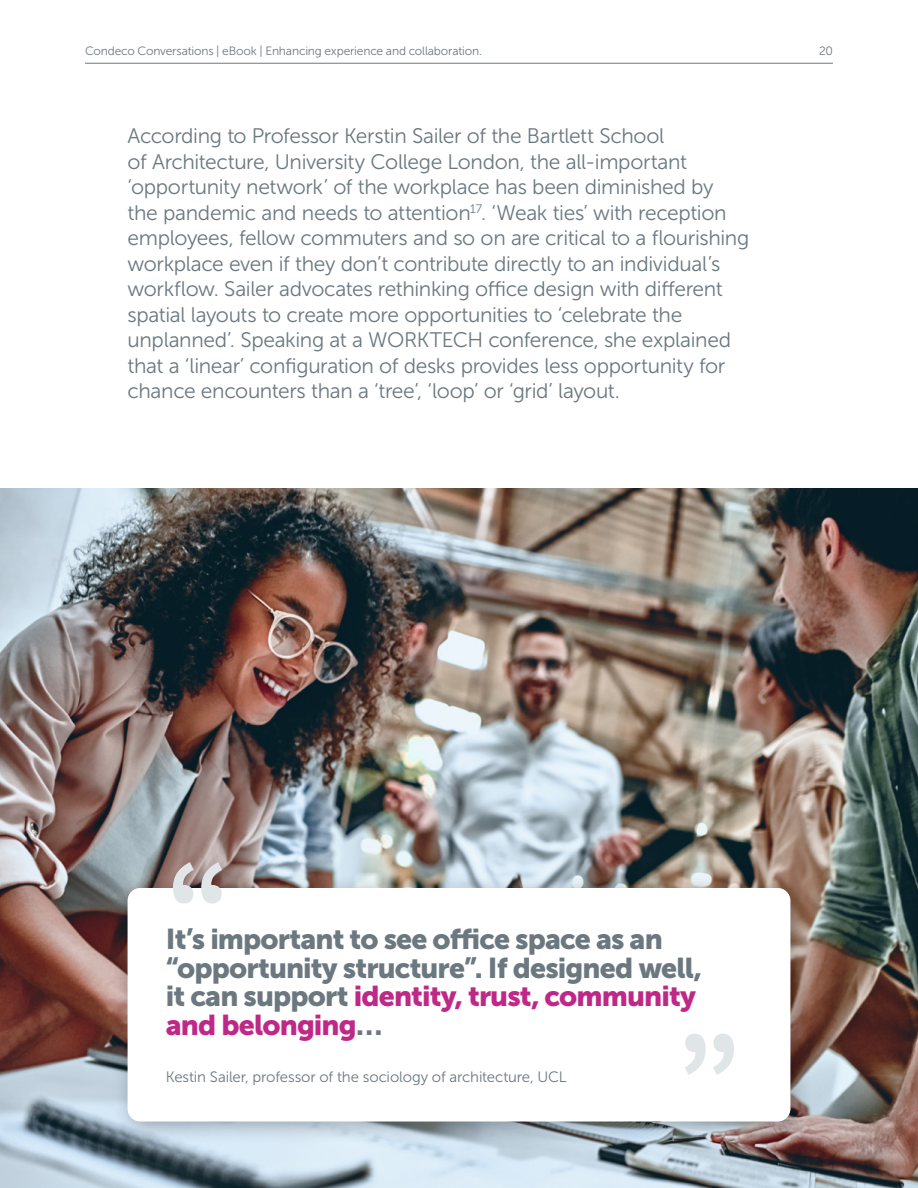
<style>
.page{position:relative;width:918px;height:1188px;background:#fff}
.page>*{position:absolute;margin:0;border:0;box-sizing:border-box;transform-origin:0 0}
.t1{font:700 119.85px "Source Sans Pro";color:#e0e5e8}
.t2{font:28.5px/28.5px "Museo Sans 900";letter-spacing:-.03em;color:#6b787f}
.t3{font:21px/25.5px "Museo Sans 300";letter-spacing:-.015em;color:#6b787f}
.t4{font:15px "Museo Sans 300";letter-spacing:-.01em;color:#6b787f}
.t5{font:12px "Museo Sans 300";letter-spacing:-.015em;color:#6b787f}
.s1{color:#bf2886}
</style>
<div class="page">
<img style="left:0;top:489px;width:918px;height:699px">
<div style="left:113px;top:873px;width:701px;height:272px;background:#000;opacity:.3"></div>
<div style="left:128px;top:888px;width:662px;height:234px;background:#fff;border-radius:13px"></div>
<hr style="left:85px;top:63px;width:748px;height:1px;background:#6b787f">
<p class="t5" style="left:85px;top:44px;width:399px">Condeco Conversations | eBook | Enhancing experience and collaboration.</p>
<p class="t5" style="left:819px;top:44px;width:15px">20</p>
<p class="t3" style="left:128px;top:123px;width:623px">According to Professor Kerstin Sailer of the Bartlett School<br>of Architecture, University College London, the all-important ‘opportunity network’ of the workplace has been diminished by<br>the pandemic and needs to attention<sup>17</sup>. ‘Weak ties’ with reception employees, fellow commuters and so on are critical to a flourishing workplace even if they don’t contribute directly to an individual’s workflow. Sailer advocates rethinking office design with different spatial layouts to create more opportunities to ‘celebrate the unplanned’. Speaking at a WORKTECH conference, she explained that a ‘linear’ configuration of desks provides less opportunity for chance encounters than a ‘tree’, ‘loop’ or ‘grid’ layout.</p>
<h1 class="t1" style="left:166px;top:827px;width:66px">“</h1>
<h2 class="t2" style="left:166px;top:925px;width:538px">It’s important to see office space as an “opportunity structure”. If designed well, it can support <span class="s1">identity, trust, community and belonging</span>…</h2>
<p class="t4" style="left:166px;top:1069px;width:402px">Kestin Sailer, professor of the sociology of architecture, UCL</p>
<h1 class="t1" style="left:676px;top:1000px;width:66px">”</h1>
</div>
